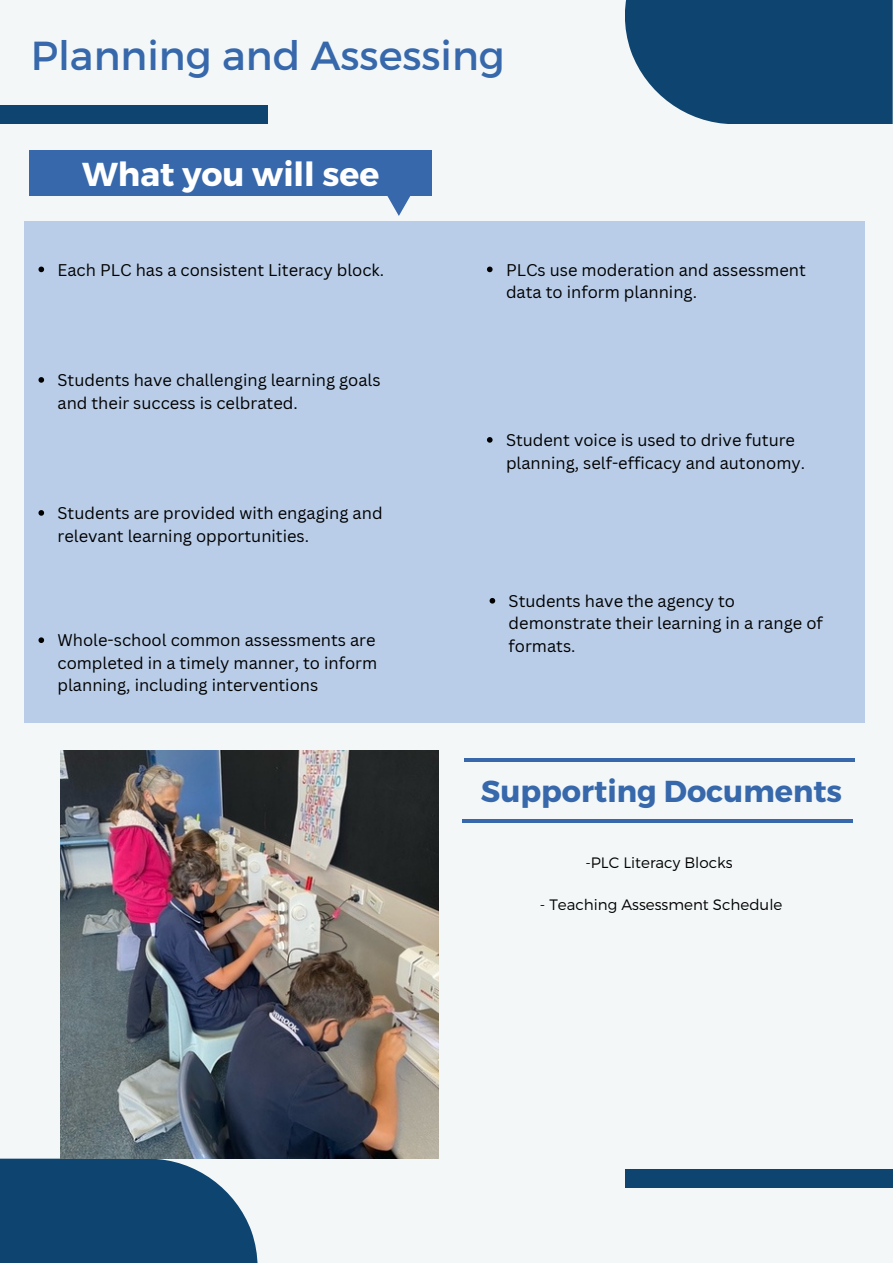
<style>
.page{position:relative;width:893px;height:1264px;background:#fff}
.page>*{position:absolute;margin:0;border:0;box-sizing:border-box;transform-origin:0 0}
.t1{font:40.5px "Montserrat";color:#3668ab}
.t2{font:700 33.15px "Montserrat";color:#fff}
.t3{font:700 30.3px "Montserrat";color:#3668ab}
.t4{font:16.5px/22.5px "Canva Sans";color:#000}
.t5{font:300 15px "Montserrat";color:#000}
</style>
<div class="page">
<div style="left:0;top:0;width:892px;height:1262px;background:#f3f7f7"></div>
<div style="left:0;top:105px;width:268px;height:19px;background:#0e4570"></div>
<div style="left:624px;top:0;width:268px;height:124px;background:#0e4570"></div>
<div style="left:0;top:1158px;width:257px;height:104px;background:#0e4570"></div>
<div style="left:624px;top:1168px;width:268px;height:19px;background:#0e4570"></div>
<div style="left:24px;top:221px;width:840px;height:502px;background:#b9cde8"></div>
<img style="left:61px;top:750px;width:378px;height:408px">
<hr style="left:465px;top:758px;width:390px;height:3px;background:#3668ab">
<hr style="left:462px;top:819px;width:391px;height:3px;background:#3668ab">
<svg style="left:387px;top:196px;width:24px;height:20px"></svg>
<div style="left:29px;top:151px;width:403px;height:45px;background:#3668ab"></div>
<svg style="left:38px;top:266px;width:6px;height:6px"></svg>
<svg style="left:487px;top:437px;width:5px;height:5px"></svg>
<svg style="left:38px;top:377px;width:6px;height:6px"></svg>
<svg style="left:489px;top:598px;width:6px;height:5px"></svg>
<svg style="left:38px;top:510px;width:6px;height:5px"></svg>
<svg style="left:38px;top:637px;width:6px;height:6px"></svg>
<svg style="left:487px;top:266px;width:5px;height:6px"></svg>
<p class="t1" style="left:31px;top:30px;width:475px">Planning and Assessing</p>
<p class="t2" style="left:82px;top:153px;width:299px">What you will see</p>
<p class="t4" style="left:57px;top:258px;width:328px">Each PLC has a consistent Literacy block.</p>
<p class="t4" style="left:57px;top:368px;width:324px">Students have challenging learning goals and their success is celbrated.</p>
<p class="t4" style="left:57px;top:501px;width:326px">Students are provided with engaging and relevant learning opportunities.</p>
<p class="t4" style="left:57px;top:628px;width:321px;text-align:justify">Whole-school common assessments are completed in a timely manner, to inform planning, including interventions</p>
<p class="t4" style="left:506px;top:258px;width:301px">PLCs use moderation and assessment data to inform planning.</p>
<p class="t4" style="left:506px;top:428px;width:300px">Student voice is used to drive future planning, self-efficacy and autonomy.</p>
<p class="t4" style="left:508px;top:589px;width:316px">Students have the agency to demonstrate their learning in a range of formats.</p>
<p class="t3" style="left:481px;top:771px;width:362px">Supporting Documents</p>
<p class="t5" style="left:585px;top:853px;width:149px">-PLC Literacy Blocks</p>
<p class="t5" style="left:539px;top:894px;width:244px">- Teaching Assessment Schedule</p>
</div>
